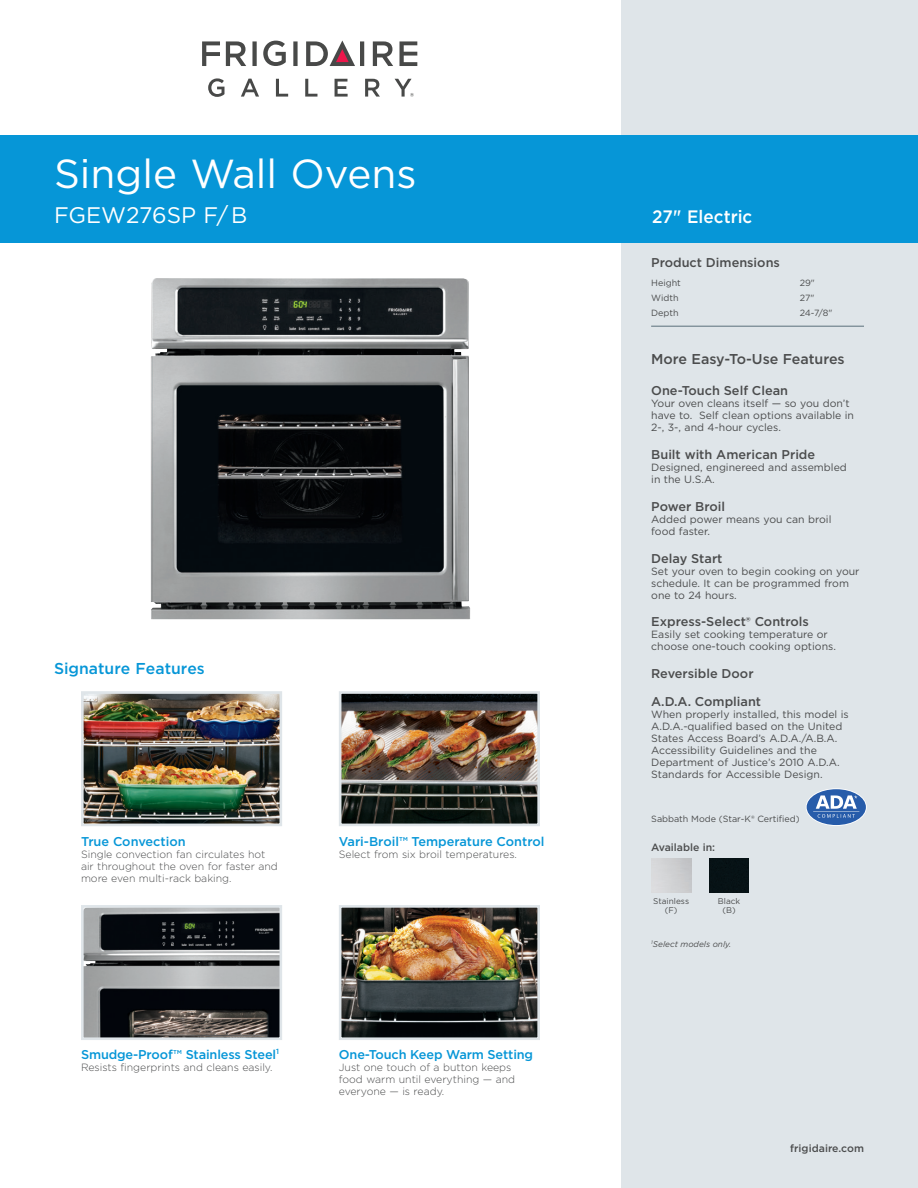
<style>
.page{position:relative;width:918px;height:1188px;background:#fff}
.page>*{position:absolute;margin:0;border:0;box-sizing:border-box;transform-origin:0 0}
.t1{font:40.5px "Gotham";color:#fff}
.t2{font:22.5px "Gotham";color:#fff}
.t3{font:500 18px "Gotham";color:#fff;scale:.95 1}
.t4{font:500 15.75px "Gotham";color:#0696d7}
.t5{font:500 14.25px "Gotham";color:#4b4c4d}
.t6{font:500 12.75px/27.8px "Gotham";color:#4b4c4d}
.t7{font:500 12.75px "Gotham";letter-spacing:-.01em;color:#0696d7}
.t8{font:10.5px/12px "Gotham";color:#4b4c4d}
.t9{font:300 10.5px/12px "Gotham";color:#4b4c4d}
.t10{font:500 10.5px "Gotham";color:#4b4c4d}
.t11{font:9px "Gotham";color:#4b4c4d}
.t12{font:8.25px/9px "Gotham";color:#4b4c4d;text-align:center}
.t13{font:italic 8.25px "Gotham";color:#4b4c4d}
</style>
<div class="page">
<div style="left:621px;top:0;width:297px;height:1188px;background:#dfe5e9"></div>
<hr style="left:651px;top:326px;width:213px;height:1px;background:#5b6f7b">
<div style="left:0;top:135px;width:918px;height:108px;background:#0696d7"></div>
<svg style="left:208px;top:78px;width:17px;height:19px"></svg>
<svg style="left:241px;top:79px;width:18px;height:18px"></svg>
<svg style="left:276px;top:79px;width:12px;height:18px"></svg>
<svg style="left:305px;top:79px;width:12px;height:18px"></svg>
<svg style="left:335px;top:79px;width:13px;height:18px"></svg>
<svg style="left:365px;top:79px;width:15px;height:18px"></svg>
<svg style="left:263px;top:41px;width:23px;height:25px"></svg>
<svg style="left:400px;top:41px;width:17px;height:25px"></svg>
<svg style="left:202px;top:41px;width:18px;height:25px"></svg>
<svg style="left:226px;top:41px;width:20px;height:25px"></svg>
<svg style="left:252px;top:41px;width:5px;height:25px"></svg>
<svg style="left:293px;top:41px;width:5px;height:25px"></svg>
<svg style="left:373px;top:41px;width:20px;height:25px"></svg>
<svg style="left:306px;top:40px;width:58px;height:26px"></svg>
<svg style="left:395px;top:79px;width:19px;height:18px"></svg>
<img style="left:151px;top:278px;width:320px;height:341px">
<img style="left:709px;top:858px;width:40px;height:35px">
<img style="left:85px;top:909px;width:193px;height:127px">
<div style="left:81px;top:905px;width:201px;height:135px;border:3px solid #dfe5e9"></div>
<img style="left:343px;top:695px;width:193px;height:127px">
<div style="left:339px;top:691px;width:201px;height:135px;border:3px solid #dfe5e9"></div>
<img style="left:85px;top:695px;width:193px;height:127px">
<div style="left:81px;top:691px;width:201px;height:135px;border:3px solid #dfe5e9"></div>
<svg style="left:807px;top:789px;width:59px;height:36px"></svg>
<img style="left:343px;top:909px;width:193px;height:127px">
<div style="left:339px;top:905px;width:201px;height:135px;border:3px solid #dfe5e9"></div>
<h1 class="t1" style="left:54px;top:147px;width:364px">Single Wall Ovens</h1>
<h2 class="t2" style="left:54px;top:201px;width:195px">FGEW276SP F/ B</h2>
<h3 class="t4" style="left:54px;top:658px;width:152px">Signature Features</h3>
<p class="t7" style="left:81px;top:833px;width:106px">True Convection</p>
<p class="t9" style="left:81px;top:848px;width:198px">Single convection fan circulates hot air throughout the oven for faster and more even multi-rack baking.</p>
<p class="t7" style="left:339px;top:833px;width:207px">Vari-Broil™ Temperature Control</p>
<p class="t9" style="left:339px;top:848px;width:180px">Select from six broil temperatures.</p>
<p class="t7" style="left:81px;top:1046px;width:200px">Smudge-Proof™ Stainless Steel<sup>1</sup></p>
<p class="t9" style="left:81px;top:1061px;width:193px">Resists fingerprints and cleans easily.</p>
<p class="t7" style="left:339px;top:1046px;width:196px">One-Touch Keep Warm Setting</p>
<p class="t9" style="left:339px;top:1061px;width:178px">Just one touch of a button keeps food warm until everything — and everyone — is ready.</p>
<h3 class="t3" style="left:652px;top:205px;width:107px">27" Electric</h3>
<p class="t6" style="left:651px;top:249px;width:130px">Product Dimensions</p>
<p class="t11" style="left:651px;top:277px;width:31px">Height</p>
<p class="t11" style="left:800px;top:277px;width:17px">29"</p>
<p class="t11" style="left:651px;top:292px;width:29px">Width</p>
<p class="t11" style="left:800px;top:292px;width:16px">27"</p>
<p class="t11" style="left:651px;top:307px;width:29px">Depth</p>
<p class="t11" style="left:800px;top:307px;width:34px">24-7/8"</p>
<h3 class="t5" style="left:651px;top:349px;width:195px">More Easy-To-Use Features</h3>
<p class="t6" style="left:651px;top:377px;width:138px">One-Touch Self Clean</p>
<p class="t8" style="left:651px;top:397px;width:204px">Your oven cleans itself — so you don’t have to. Self clean options available in<br>2-, 3-, and 4-hour cycles.</p>
<p class="t6" style="left:651px;top:441px;width:166px">Built with American Pride</p>
<p class="t8" style="left:651px;top:461px;width:197px">Designed, enginereed and assembled in the U.S.A.</p>
<p class="t6" style="left:651px;top:492px;width:75px">Power Broil</p>
<p class="t8" style="left:651px;top:513px;width:182px">Added power means you can broil food faster.</p>
<p class="t6" style="left:651px;top:544px;width:73px">Delay Start</p>
<p class="t8" style="left:651px;top:565px;width:210px">Set your oven to begin cooking on your schedule. It can be programmed from one to 24 hours.</p>
<p class="t6" style="left:651px;top:608px;width:159px">Express-Select® Controls</p>
<p class="t8" style="left:651px;top:628px;width:186px">Easily set cooking temperature or choose one-touch cooking options.</p>
<p class="t6" style="left:651px;top:660px;width:111px">Reversible Door<br>A.D.A. Compliant</p>
<p class="t8" style="left:651px;top:708px;width:199px">When properly installed, this model is A.D.A.-qualified based on the United States Access Board’s A.D.A./A.B.A.<br>Accessibility Guidelines and the Department of Justice’s 2010 A.D.A.<br>Standards for Accessible Design.</p>
<p class="t11" style="left:651px;top:813px;width:150px">Sabbath Mode (Star-K® Certified)</p>
<p class="t10" style="left:651px;top:840px;width:65px">Available in:</p>
<p class="t12" style="left:653px;top:896px;width:37px">Stainless (F)</p>
<p class="t12" style="left:718px;top:896px;width:24px">Black (B)</p>
<p class="t13" style="left:651px;top:939px;width:82px"><sup>1</sup>Select models only.</p>
<p class="t10" style="left:790px;top:1141px;width:75px">frigidaire.com</p>
</div>
